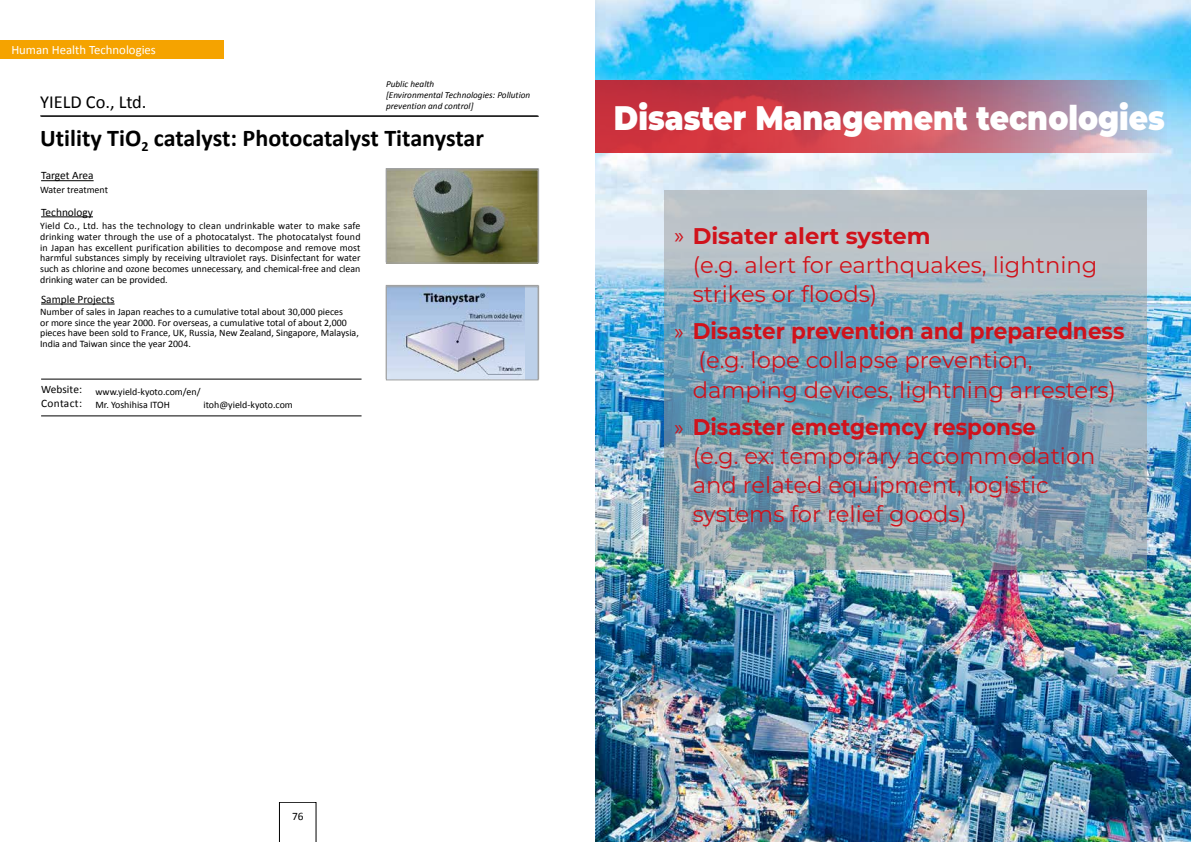
<style>
.page{position:relative;width:1191px;height:842px;background:#fff}
.page>*{position:absolute;margin:0;border:0;box-sizing:border-box;transform-origin:0 0}
.t1{font:900 34px "Montserrat";color:#fff;scale:.87 1}
.t2{font:700 24.1px "Calibri";color:#000}
.t3{font:22.7px/29.1px "Montserrat";color:#d0121b}
.t4{font:18.4px "Calibri";color:#000}
.t5{font:12.8px "Calibri";color:#fff}
.t6{font:11.3px/13.5px "Calibri";color:#000}
.t7{font:9.9px/10.6px "Calibri";color:#000}
.t8{font:italic 9.2px/10.6px "Calibri";color:#000}
.s1{font-family:"Myriad Pro"}
.s2{font-weight:700}
</style>
<div class="page">
<div style="left:0;top:41px;width:224px;height:18px;background:#f5a300"></div>
<hr style="left:41px;top:180px;width:53px;height:1px;background:#000">
<hr style="left:41px;top:216px;width:52px;height:1px;background:#000">
<hr style="left:41px;top:304px;width:74px;height:1px;background:#000">
<hr style="left:41px;top:116px;width:498px;height:1px;background:#000">
<hr style="left:41px;top:379px;width:320px;height:1px;background:#000">
<hr style="left:41px;top:416px;width:320px;height:1px;background:#000">
<svg style="left:279px;top:802px;width:37px;height:40px"></svg>
<img style="left:595px;top:0;width:596px;height:842px">
<div style="left:386px;top:168px;width:152px;height:94px;border:1px solid #9fa0a0"></div>
<div style="left:386px;top:285px;width:152px;height:94px;border:1px solid #9fa0a0"></div>
<hr style="left:40px;top:116px;width:498px;height:1px;background:#000">
<img style="left:388px;top:172px;width:148px;height:89px">
<div style="left:386px;top:170px;width:152px;height:93px;border:1px solid #9fa0a0"></div>
<div style="left:386px;top:287px;width:152px;height:93px;background:#bcd0e9"></div>
<img style="left:388px;top:289px;width:136px;height:89px">
<div style="left:386px;top:287px;width:152px;height:93px;border:1px solid #9fa0a0"></div>
<svg style="left:595px;top:80px;width:571px;height:73px;background:#bd5f6f"></svg>
<svg style="left:664px;top:191px;width:482px;height:379px;background:#8eaab9"></svg>
<p class="t5" style="left:11px;top:41px;width:146px">Human Health Technologies</p>
<p class="t8" style="left:386px;top:79px;width:146px">Public health<br>[Environmental Technologies: Pollution prevention and control]</p>
<h3 class="t4" style="left:40px;top:89px;width:108px">YIELD Co., Ltd.</h3>
<h2 class="t2" style="left:40px;top:121px;width:445px">Utility TiO<sub>2</sub> catalyst: Photocatalyst Titanystar</h2>
<p class="t6" style="left:41px;top:169px;width:54px">Target Area</p>
<p class="t6" style="left:41px;top:205px;width:53px">Technology</p>
<p class="t7" style="left:40px;top:184px;width:69px">Water treatment</p>
<p class="t7" style="left:40px;top:220px;width:322px;text-align:justify">Yield Co., Ltd. has the technology to clean undrinkable water to make safe drinking water through the use of a photocatalyst. The photocatalyst found in Japan has excellent purification abilities to decompose and remove most harmful substances simply by receiving ultraviolet rays. Disinfectant for water such as chlorine and ozone becomes unnecessary, and chemical-free and clean drinking water can be provided.</p>
<p class="t7" style="left:40px;top:306px;width:320px">Number of sales in Japan reaches to a cumulative total about 30,000 pieces<br>or more since the year 2000. For overseas, a cumulative total of about 2,000 pieces have been sold to France, UK, Russia, New Zealand, Singapore, Malaysia, India and Taiwan since the year 2004.</p>
<p class="t6" style="left:41px;top:292px;width:75px">Sample Projects</p>
<p class="t6" style="left:41px;top:383px;width:42px">Website:<br>Contact:</p>
<p class="t7" style="left:95px;top:385px;width:107px;line-height:12.8px">www.yield-kyoto.com/en/<br>Mr. Yoshihisa ITOH</p>
<p class="t7" style="left:203px;top:399px;width:91px">itoh@yield-kyoto.com</p>
<h1 class="t1" style="left:614px;top:92px;width:635px">Disaster Management tecnologies</h1>
<h3 class="t3" style="left:692px;top:220px;width:406px;text-indent:-18px"><span class="s1">»</span> <span class="s2">Disater alert system<br></span>(e.g. alert for earthquakes, lightning strikes or floods)</h3>
<h3 class="t3" style="left:692px;top:316px;width:433px;text-indent:-18px"><span class="s1">»</span> <span class="s2">Disaster prevention and preparedness </span>(e.g. lope collapse prevention, damping devices, lightning arresters)</h3>
<h3 class="t3" style="left:692px;top:412px;width:404px;text-indent:-18px"><span class="s1">»</span> <span class="s2">Disaster emetgemcy response<br></span>(e.g. ex: temporary accommodation and related equipment, logistic systems for relief goods)</h3>
<p class="t6" style="left:292px;top:809px;width:13px">76</p>
</div>
